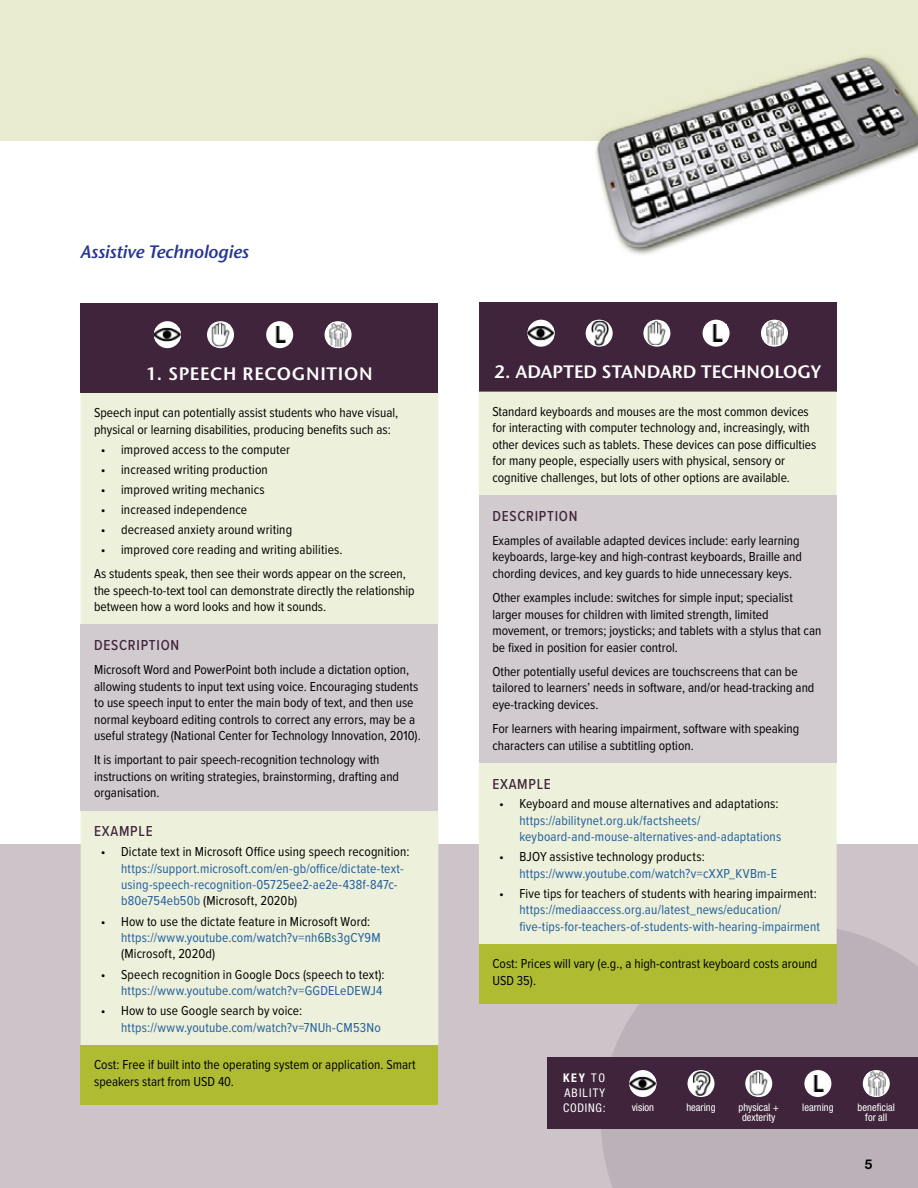
<style>
.page{position:relative;width:918px;height:1188px;background:#fff}
.page>*{position:absolute;margin:0;border:0;box-sizing:border-box;transform-origin:0 0}
.t1{font:600 18px "Stone Sans ITC Std";letter-spacing:.005em;color:#fff}
.t2{font:italic 600 18px "Stone Sans ITC Std";letter-spacing:-.015em;color:#273691}
.t3{font:600 18px "Stone Sans ITC Std";letter-spacing:.04em;color:#fff}
.t4{font:500 15px "Proxima Nova Cond";letter-spacing:.05em;color:#3f243b}
.t5{font:13.5px/16.5px "Proxima Nova Cond";color:#000}
.t6{font:13.5px/16.5px "Proxima Nova Cond";letter-spacing:.01em;color:#215e9e}
.t7{font:700 13.5px "Helvetica Neue LT Std";color:#000}
.t8{font:condensed 12px/15px "Helvetica Neue LT Std";letter-spacing:.1em;color:#fff;text-align:justify}
.t9{font:condensed 10.5px/10.5px "Helvetica Neue LT Std";color:#fff;text-align:center}
.s1{color:#000}
.s2{font-weight:700}
</style>
<div class="page">
<div style="left:0;top:0;width:918px;height:140px;background:#e9ebce"></div>
<div style="left:0;top:845px;width:918px;height:343px;background:#cdc4ca"></div>
<div style="left:601px;top:929px;width:317px;height:259px;background:#bcb1b9"></div>
<div style="left:479px;top:302px;width:358px;height:90px;background:#3f243b"></div>
<div style="left:479px;top:392px;width:358px;height:552px;background:#edf0da"></div>
<div style="left:479px;top:495px;width:358px;height:268px;background:#d1cacf"></div>
<div style="left:479px;top:944px;width:358px;height:60px;background:#afbc32"></div>
<div style="left:586px;top:320px;width:27px;height:27px;background:#fff;border-radius:50%"></div>
<img style="left:591px;top:321px;width:18px;height:25px">
<svg style="left:643px;top:320px;width:27px;height:27px"></svg>
<img style="left:647px;top:321px;width:20px;height:24px">
<div style="left:703px;top:320px;width:27px;height:27px;background:#fff;border-radius:50%"></div>
<img style="left:712px;top:325px;width:11px;height:16px">
<div style="left:761px;top:320px;width:27px;height:27px;background:#fff;border-radius:50%"></div>
<img style="left:764px;top:321px;width:21px;height:25px">
<div style="left:528px;top:320px;width:27px;height:27px;background:#fff;border-radius:50%"></div>
<img style="left:528px;top:326px;width:27px;height:14px">
<div style="left:81px;top:304px;width:357px;height:89px;background:#3f243b"></div>
<div style="left:81px;top:393px;width:357px;height:652px;background:#edf0da"></div>
<div style="left:81px;top:625px;width:357px;height:186px;background:#d1cacf"></div>
<div style="left:81px;top:1045px;width:357px;height:59px;background:#afbc32"></div>
<svg style="left:207px;top:321px;width:27px;height:27px"></svg>
<img style="left:211px;top:323px;width:20px;height:24px">
<div style="left:266px;top:321px;width:27px;height:27px;background:#fff;border-radius:50%"></div>
<img style="left:275px;top:326px;width:11px;height:17px">
<div style="left:325px;top:321px;width:27px;height:27px;background:#fff;border-radius:50%"></div>
<img style="left:328px;top:322px;width:20px;height:25px">
<div style="left:154px;top:321px;width:27px;height:27px;background:#fff;border-radius:50%"></div>
<img style="left:154px;top:327px;width:27px;height:15px">
<div style="left:548px;top:1057px;width:370px;height:72px;background:#3f243b"></div>
<svg style="left:688px;top:1070px;width:27px;height:27px"></svg>
<img style="left:693px;top:1071px;width:18px;height:25px">
<svg style="left:745px;top:1070px;width:27px;height:27px"></svg>
<img style="left:749px;top:1072px;width:20px;height:23px">
<div style="left:804px;top:1070px;width:27px;height:27px;background:#fff;border-radius:50%"></div>
<img style="left:813px;top:1075px;width:11px;height:17px">
<div style="left:863px;top:1070px;width:27px;height:27px;background:#fff;border-radius:50%"></div>
<img style="left:866px;top:1071px;width:21px;height:25px">
<div style="left:629px;top:1070px;width:27px;height:27px;background:#fff;border-radius:50%"></div>
<img style="left:629px;top:1076px;width:27px;height:15px">
<img style="left:592px;top:56px;width:326px;height:199px">
<h1 class="t2" style="left:81px;top:240px;width:170px">Assistive Technologies</h1>
<h1 class="t3" style="left:146px;top:362px;width:228px">1. SPEECH RECOGNITION</h1>
<p class="t5" style="left:94px;top:404px;width:306px">Speech input can potentially assist students who have visual, physical or learning disabilities, producing benefits such as:</p>
<p class="t5" style="left:101px;top:440px;width:191px">• improved access to the computer</p>
<p class="t5" style="left:101px;top:460px;width:169px">• increased writing production</p>
<p class="t5" style="left:101px;top:481px;width:165px">• improved writing mechanics</p>
<p class="t5" style="left:101px;top:501px;width:148px">• increased independence</p>
<p class="t5" style="left:101px;top:521px;width:193px">• decreased anxiety around writing</p>
<p class="t5" style="left:94px;top:537px;width:313px;line-height:24.3px;text-indent:7px">• improved core reading and writing abilities.<br>As students speak, then see their words appear on the screen,</p>
<p class="t5" style="left:94px;top:581px;width:322px">the speech-to-text tool can demonstrate directly the relationship between how a word looks and how it sounds.</p>
<p class="t4" style="left:94px;top:634px;width:87px">DESCRIPTION</p>
<p class="t5" style="left:94px;top:661px;width:328px">Microsoft Word and PowerPoint both include a dictation option, allowing students to input text using voice. Encouraging students to use speech input to enter the main body of text, and then use normal keyboard editing controls to correct any errors, may be a useful strategy (National Center for Technology Innovation, 2010).</p>
<p class="t5" style="left:94px;top:751px;width:307px">It is important to pair speech-recognition technology with instructions on writing strategies, brainstorming, drafting and organisation.</p>
<p class="t4" style="left:94px;top:820px;width:60px">EXAMPLE</p>
<p class="t5" style="left:101px;top:843px;width:310px">• Dictate text in Microsoft Office using speech recognition:</p>
<p class="t6" style="left:121px;top:859px;width:284px">https://support.microsoft.com/en-gb/office/dictate-text&shy;using-speech-recognition-05725ee2-ae2e-438f-847c&shy;b80e754eb50b <span class="s1">(Microsoft, 2020b)</span></p>
<p class="t5" style="left:101px;top:912px;width:271px">• How to use the dictate feature in Microsoft Word:</p>
<p class="t6" style="left:121px;top:929px;width:261px">https://www.youtube.com/watch?v=nh6Bs3gCY9M</p>
<p class="t5" style="left:121px;top:945px;width:96px">(Microsoft, 2020d)</p>
<p class="t5" style="left:101px;top:965px;width:285px">• Speech recognition in Google Docs (speech to text):</p>
<p class="t6" style="left:121px;top:982px;width:263px">https://www.youtube.com/watch?v=GGDELeDEWJ4</p>
<p class="t5" style="left:101px;top:1002px;width:203px">• How to use Google search by voice:</p>
<p class="t6" style="left:121px;top:1018px;width:261px">https://www.youtube.com/watch?v=7NUh-CM53No</p>
<p class="t5" style="left:94px;top:1056px;width:323px">Cost: Free if built into the operating system or application. Smart speakers start from USD 40.</p>
<h1 class="t1" style="left:494px;top:361px;width:329px">2. ADAPTED STANDARD TECHNOLOGY</h1>
<p class="t5" style="left:492px;top:402px;width:325px">Standard keyboards and mouses are the most common devices for interacting with computer technology and, increasingly, with other devices such as tablets. These devices can pose difficulties for many people, especially users with physical, sensory or cognitive challenges, but lots of other options are available.</p>
<p class="t4" style="left:492px;top:505px;width:87px">DESCRIPTION</p>
<p class="t5" style="left:492px;top:531px;width:311px">Examples of available adapted devices include: early learning keyboards, large-key and high-contrast keyboards, Braille and chording devices, and key guards to hide unnecessary keys.</p>
<p class="t5" style="left:492px;top:589px;width:331px">Other examples include: switches for simple input; specialist larger mouses for children with limited strength, limited movement, or tremors; joysticks; and tablets with a stylus that can be fixed in position for easier control.</p>
<p class="t5" style="left:492px;top:663px;width:324px">Other potentially useful devices are touchscreens that can be tailored to learners’ needs in software, and/or head-tracking and eye-tracking devices.</p>
<p class="t5" style="left:492px;top:720px;width:309px">For learners with hearing impairment, software with speaking characters can utilise a subtitling option.</p>
<p class="t4" style="left:492px;top:772px;width:60px">EXAMPLE</p>
<p class="t5" style="left:499px;top:795px;width:281px">• Keyboard and mouse alternatives and adaptations:</p>
<p class="t6" style="left:519px;top:811px;width:263px">https://abilitynet.org.uk/factsheets/ keyboard-and-mouse-alternatives-and-adaptations</p>
<p class="t5" style="left:499px;top:848px;width:207px">• BJOY assistive technology products:</p>
<p class="t6" style="left:519px;top:864px;width:259px">https://www.youtube.com/watch?v=cXXP_KVBm-E</p>
<p class="t5" style="left:499px;top:884px;width:319px">• Five tips for teachers of students with hearing impairment:</p>
<p class="t6" style="left:519px;top:901px;width:302px">https://mediaaccess.org.au/latest_news/education/ five-tips-for-teachers-of-students-with-hearing-impairment</p>
<p class="t5" style="left:492px;top:955px;width:327px">Cost: Prices will vary (e.g., a high-contrast keyboard costs around<br>USD 35).</p>
<p class="t8" style="left:563px;top:1070px;width:44px"><span class="s2">KEY</span> TO ABILITY CODING:</p>
<p class="t9" style="left:632px;top:1102px;width:24px">vision</p>
<p class="t9" style="left:686px;top:1102px;width:31px">hearing</p>
<p class="t9" style="left:739px;top:1102px;width:42px">physical + dexterity</p>
<p class="t9" style="left:802px;top:1102px;width:33px">learning</p>
<p class="t9" style="left:858px;top:1102px;width:39px">beneficial for all</p>
<p class="t7" style="left:865px;top:1156px;width:9px">5</p>
</div>
